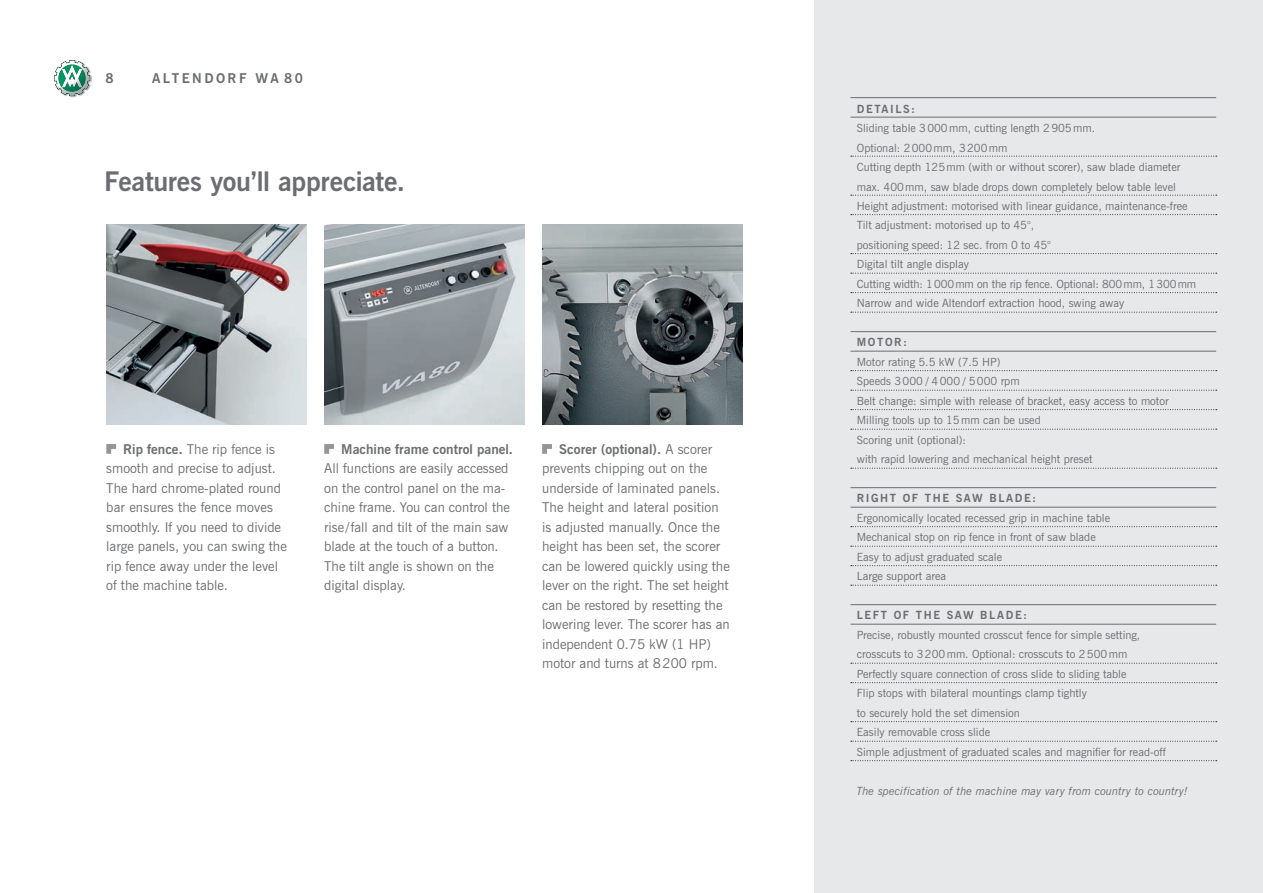
<style>
.page{position:relative;width:1263px;height:893px;background:#fff}
.page>*{position:absolute;margin:0;border:0;box-sizing:border-box;transform-origin:0 0}
.t1{font:700 27px "News Gothic BT";letter-spacing:-.015em;color:#6c6d70}
.t2{font:13.5px/19.5px "News Gothic BT";color:#6c6d70}
.t3{font:700 13.5px "News Gothic BT";color:#6c6d70}
.t4{font:700 13.5px "News Gothic BT";letter-spacing:.18em;color:#6c6d70}
.t5{font:11.25px/19.5px "News Gothic BT";color:#6c6d70}
.t6{font:italic 11.25px "News Gothic BT";color:#6c6d70}
.t7{font:700 11.25px "News Gothic BT";letter-spacing:.14em;color:#6c6d70}
.s1{font-weight:700}
</style>
<div class="page">
<img style="left:106px;top:225px;width:200px;height:199px">
<img style="left:324px;top:225px;width:200px;height:199px">
<img style="left:542px;top:225px;width:200px;height:199px">
<img style="left:69px;top:70px;width:23px;height:28px">
<svg style="left:54px;top:60px;width:36px;height:36px"></svg>
<div style="left:814px;top:0;width:449px;height:893px;background:#e7e8e9"></div>
<svg style="left:106px;top:444px;width:10px;height:10px"></svg>
<svg style="left:324px;top:444px;width:10px;height:10px"></svg>
<svg style="left:542px;top:444px;width:10px;height:10px"></svg>
<hr style="left:850px;top:97px;width:366px;height:1px;background:#6c6d70">
<hr style="left:850px;top:117px;width:366px;height:1px;background:#6c6d70">
<svg style="left:851px;top:156px;width:366px;height:1px"></svg>
<svg style="left:851px;top:195px;width:366px;height:1px"></svg>
<svg style="left:851px;top:214px;width:366px;height:1px"></svg>
<svg style="left:851px;top:253px;width:366px;height:1px"></svg>
<svg style="left:851px;top:273px;width:366px;height:1px"></svg>
<svg style="left:851px;top:292px;width:366px;height:1px"></svg>
<svg style="left:851px;top:312px;width:366px;height:1px"></svg>
<hr style="left:850px;top:331px;width:366px;height:1px;background:#6c6d70">
<hr style="left:850px;top:351px;width:366px;height:1px;background:#6c6d70">
<svg style="left:851px;top:370px;width:366px;height:1px"></svg>
<svg style="left:851px;top:390px;width:366px;height:1px"></svg>
<svg style="left:851px;top:409px;width:366px;height:1px"></svg>
<svg style="left:851px;top:429px;width:366px;height:1px"></svg>
<svg style="left:851px;top:468px;width:366px;height:1px"></svg>
<hr style="left:850px;top:487px;width:366px;height:1px;background:#6c6d70">
<hr style="left:850px;top:507px;width:366px;height:1px;background:#6c6d70">
<svg style="left:851px;top:526px;width:366px;height:1px"></svg>
<svg style="left:851px;top:546px;width:366px;height:1px"></svg>
<svg style="left:851px;top:565px;width:366px;height:1px"></svg>
<svg style="left:851px;top:585px;width:366px;height:1px"></svg>
<hr style="left:850px;top:604px;width:366px;height:1px;background:#6c6d70">
<hr style="left:850px;top:624px;width:366px;height:1px;background:#6c6d70">
<svg style="left:851px;top:663px;width:366px;height:1px"></svg>
<svg style="left:851px;top:682px;width:366px;height:1px"></svg>
<svg style="left:851px;top:721px;width:366px;height:1px"></svg>
<svg style="left:851px;top:741px;width:366px;height:1px"></svg>
<svg style="left:851px;top:760px;width:366px;height:1px"></svg>
<p class="t3" style="left:105px;top:73px;width:10px">8</p>
<p class="t4" style="left:152px;top:73px;width:152px">ALTENDORF WA 80</p>
<h1 class="t1" style="left:104px;top:171px;width:302px">Features you’ll appreciate.</h1>
<p class="t2" style="left:106px;top:440px;width:182px;text-indent:17px"><span class="s1">Rip fence.</span> The rip fence is smooth and precise to adjust.<br>The hard chrome-plated round bar ensures the fence moves smoothly. If you need to divide large panels, you can swing the rip fence away under the level of the machine table.</p>
<p class="t3" style="left:341px;top:444px;width:173px">Machine frame control panel.</p>
<p class="t2" style="left:324px;top:460px;width:187px">All functions are easily accessed on the control panel on the ma&shy;chine frame. You can control the rise/fall and tilt of the main saw blade at the touch of a button.<br>The tilt angle is shown on the digital display.</p>
<p class="t2" style="left:542px;top:440px;width:189px;text-indent:17px"><span class="s1">Scorer (optional).</span> A scorer prevents chipping out on the underside of laminated panels.<br>The height and lateral position is adjusted manually. Once the height has been set, the scorer can be lowered quickly using the lever on the right. The set height can be restored by resetting the lowering lever. The scorer has an independent 0.75 kW (1 HP) motor and turns at 8 200 rpm.</p>
<p class="t7" style="left:857px;top:104px;width:60px">DETAILS:</p>
<p class="t5" style="left:857px;top:119px;width:341px">Sliding table 3 000 mm, cutting length 2 905 mm.<br>Optional: 2 000 mm, 3 200 mm<br>Cutting depth 125 mm (with or without scorer), saw blade diameter max. 400 mm, saw blade drops down completely below table level Height adjustment: motorised with linear guidance, maintenance-free Tilt adjustment: motorised up to 45°,<br>positioning speed: 12 sec. from 0 to 45°<br>Digital tilt angle display<br>Cutting width: 1 000 mm on the rip fence. Optional: 800 mm, 1 300 mm Narrow and wide Altendorf extraction hood, swing away</p>
<p class="t7" style="left:857px;top:338px;width:52px">MOTOR:</p>
<p class="t5" style="left:857px;top:353px;width:313px">Motor rating 5.5 kW (7.5 HP)<br>Speeds 3 000 / 4 000 / 5 000 rpm<br>Belt change: simple with release of bracket, easy access to motor Milling tools up to 15 mm can be used<br>Scoring unit (optional):<br>with rapid lowering and mechanical height preset</p>
<p class="t7" style="left:857px;top:494px;width:181px">RIGHT OF THE SAW BLADE:</p>
<p class="t5" style="left:857px;top:509px;width:255px">Ergonomically located recessed grip in machine table Mechanical stop on rip fence in front of saw blade Easy to adjust graduated scale<br>Large support area</p>
<p class="t7" style="left:857px;top:611px;width:172px">LEFT OF THE SAW BLADE:</p>
<p class="t5" style="left:857px;top:626px;width:310px">Precise, robustly mounted crosscut fence for simple setting, crosscuts to 3 200 mm. Optional: crosscuts to 2 500 mm Perfectly square connection of cross slide to sliding table<br>Flip stops with bilateral mountings clamp tightly<br>to securely hold the set dimension<br>Easily removable cross slide<br>Simple adjustment of graduated scales and magnifier for read-off</p>
<p class="t6" style="left:857px;top:787px;width:332px">The specification of the machine may vary from country to country!</p>
</div>
